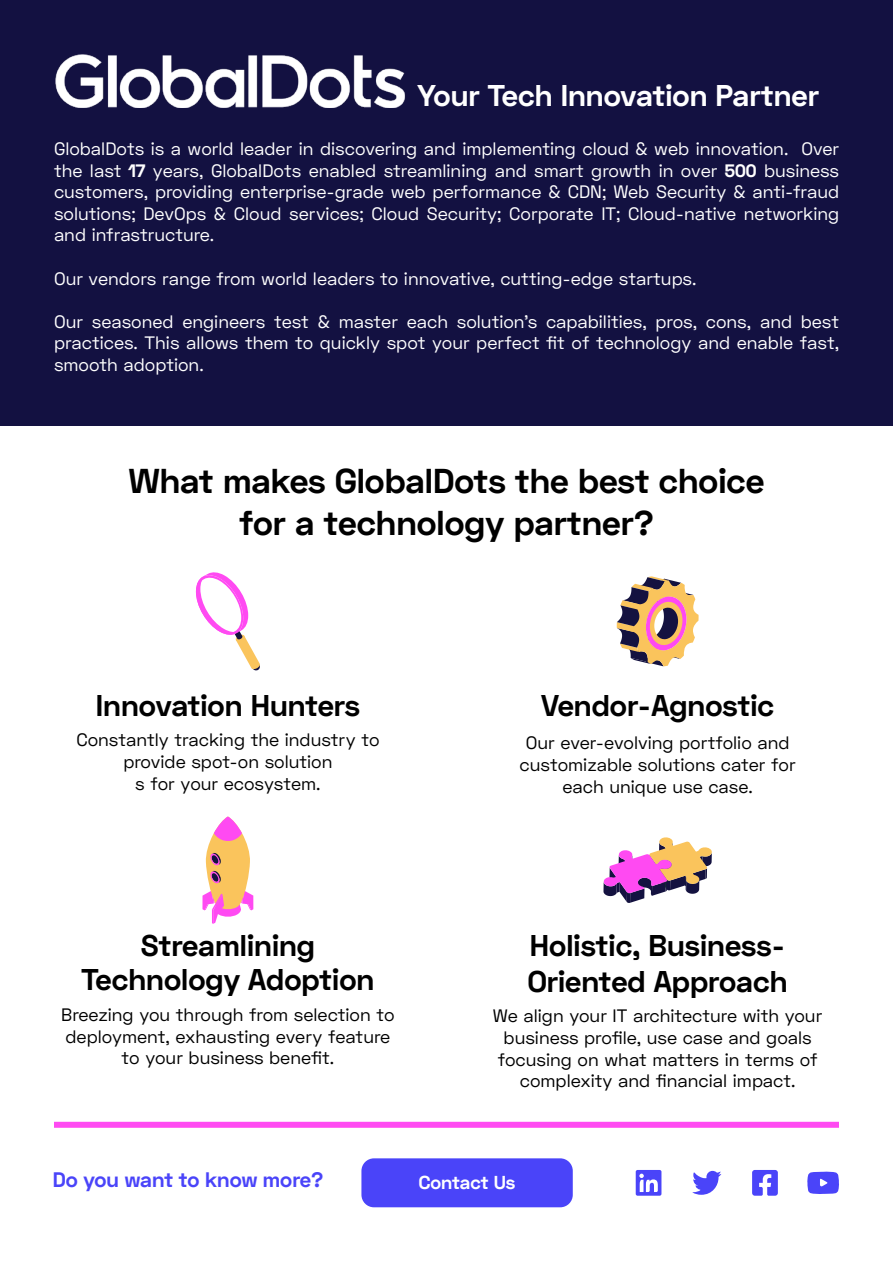
<style>
.page{position:relative;width:893px;height:1263px;background:#fff}
.page>*{position:absolute;margin:0;border:0;box-sizing:border-box;transform-origin:0 0}
.t1{font:700 34.5px/41.4px "Space Grotesk";color:#000;text-align:center}
.t2{font:700 30px/34.5px "Space Grotesk";color:#000;text-align:center}
.t3{font:700 30px "Space Grotesk";color:#fff}
.t4{font:700 21px "Space Grotesk";color:#4a44f9}
.t5{font:700 18.75px "Space Grotesk";color:#fff}
.t6{font:18px/21.6px "Space Grotesk";color:#fff}
.t7{font:18px/21.6px "Space Grotesk";color:#000;text-align:center}
.s1{font-weight:700}
</style>
<div class="page">
<div style="left:0;top:0;width:893px;height:425px;background:#131141"></div>
<img style="left:55px;top:54px;width:350px;height:53px">
<div style="left:361px;top:1158px;width:212px;height:49px;background:#4a44f9;border-radius:12px"></div>
<svg style="left:202px;top:816px;width:51px;height:108px"></svg>
<svg style="left:617px;top:576px;width:82px;height:90px"></svg>
<svg style="left:603px;top:837px;width:109px;height:66px"></svg>
<svg style="left:196px;top:572px;width:64px;height:99px"></svg>
<svg style="left:692px;top:1171px;width:29px;height:24px"></svg>
<svg style="left:636px;top:1170px;width:25px;height:26px"></svg>
<svg style="left:807px;top:1171px;width:32px;height:23px"></svg>
<svg style="left:752px;top:1170px;width:26px;height:26px"></svg>
<div style="left:54px;top:1122px;width:785px;height:6px;background:#ff4af2"></div>
<h2 class="t3" style="left:418px;top:76px;width:403px">Your Tech Innovation Partner</h2>
<p class="t6" style="left:54px;top:138px;width:787px">GlobalDots is a world leader in discovering and implementing cloud &amp; web innovation.<br>the last <span class="s1">17</span> years, GlobalDots enabled streamlining and smart growth in over <span class="s1">500</span> business customers, providing enterprise-grade web performance &amp; CDN; Web Security &amp; anti-fraud solutions; DevOps &amp; Cloud services; Cloud Security; Corporate IT; Cloud-native networking and infrastructure.</p>
<p class="t6" style="left:54px;top:267px;width:644px">Our vendors range from world leaders to innovative, cutting-edge startups.</p>
<p class="t6" style="left:801px;top:311px;width:40px">best</p>
<p class="t6" style="left:801px;top:138px;width:39px">Over</p>
<p class="t6" style="left:457px;top:311px;width:82px">solution s’</p>
<p class="t6" style="left:54px;top:311px;width:787px">Our<br>practices. This allows them to quickly spot your perfect fit of technology and enable fast, smooth adoption.</p>
<p class="t6" style="left:318px;top:311px;width:14px">&amp;</p>
<p class="t6" style="left:182px;top:311px;width:84px">engineers</p>
<p class="t6" style="left:546px;top:311px;width:102px">capabilities,</p>
<p class="t6" style="left:92px;top:311px;width:83px">seasoned</p>
<p class="t6" style="left:407px;top:311px;width:43px">each</p>
<p class="t6" style="left:760px;top:311px;width:34px">and</p>
<p class="t6" style="left:274px;top:311px;width:36px">test</p>
<p class="t6" style="left:339px;top:311px;width:61px">master</p>
<p class="t6" style="left:655px;top:311px;width:43px">pros,</p>
<p class="t6" style="left:706px;top:311px;width:47px">cons,</p>
<h1 class="t1" style="left:129px;top:461px;width:637px">What makes GlobalDots the best choice for a technology partner?</h1>
<h2 class="t2" style="left:96px;top:689px;width:266px">Innovation Hunters</h2>
<p class="t7" style="left:76px;top:729px;width:305px">Constantly tracking the industry to provide spot-on solution<br>s for your ecosystem.</p>
<h2 class="t2" style="left:541px;top:689px;width:235px">Vendor-Agnostic</h2>
<p class="t7" style="left:520px;top:732px;width:278px">Our ever-evolving portfolio and customizable solutions cater for each unique use case.</p>
<h2 class="t2" style="left:81px;top:929px;width:294px">Streamlining<br>Technology Adoption</h2>
<p class="t7" style="left:61px;top:1004px;width:335px">Breezing you through from selection to deployment, exhausting every feature to your business benefit.</p>
<h2 class="t2" style="left:530px;top:929px;width:257px">Holistic, Business-</h2>
<h2 class="t2" style="left:528px;top:965px;width:261px">Oriented Approach</h2>
<p class="t7" style="left:493px;top:1005px;width:331px">We align your IT architecture with your business profile, use case and goals focusing on what matters in terms of complexity and financial impact.</p>
<p class="t4" style="left:53px;top:1166px;width:272px">Do you want to know more?</p>
<p class="t5" style="left:419px;top:1170px;width:98px">Contact Us</p>
</div>
